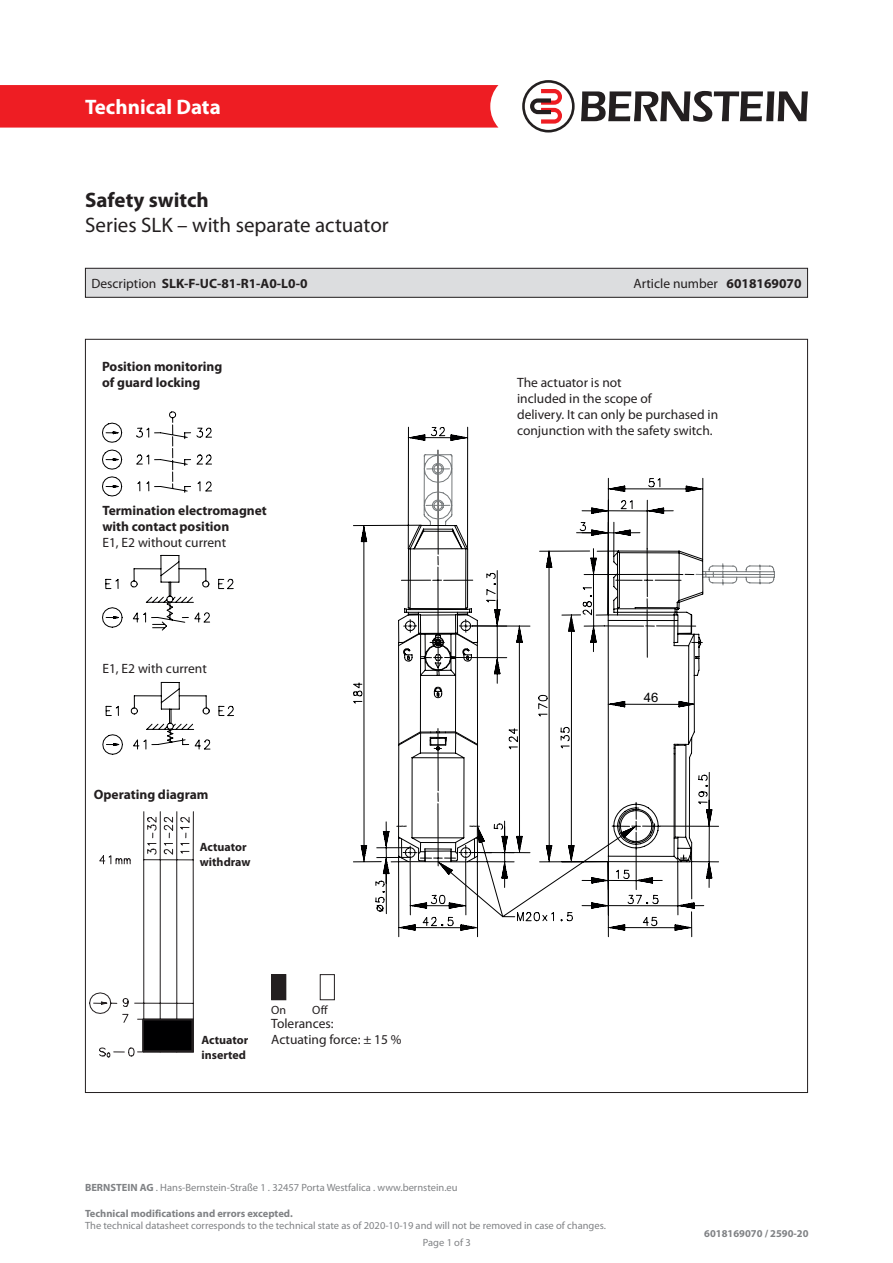
<style>
.page{position:relative;width:893px;height:1263px;background:#fff}
.page>*{position:absolute;margin:0;border:0;box-sizing:border-box;transform-origin:0 0}
.t1{font:21px "Myriad Pro";color:#231f20}
.t2{font:700 21px "Myriad Pro";color:#fff}
.t3{font:700 21px "Myriad Pro";color:#231f20}
.t4{font:13.5px/16.2px "Myriad Pro";color:#231f20}
.t5{font:700 13.5px "Myriad Pro";color:#231f20}
.t6{font:13.05px "Arial";color:#000001}
.t7{font:700 12px "Myriad Pro";color:#231f20}
.t8{font:12px "Myriad Pro";color:#231f20}
.t9{font:10.5px/16.8px "Myriad Pro";color:#808285}
.t10{font:700 10.5px "Myriad Pro";color:#808285}
.s1{font-weight:400}
.s2{font-weight:700}
</style>
<div class="page">
<div style="left:0;top:85px;width:498px;height:43px;background:#ee1d23"></div>
<svg style="left:581px;top:91px;width:227px;height:31px"></svg>
<svg style="left:522px;top:80px;width:53px;height:53px"></svg>
<div style="left:272px;top:975px;width:14px;height:25px;background:#231f20"></div>
<div style="left:271px;top:974px;width:15px;height:26px;border:1px solid #231f20"></div>
<div style="left:320px;top:974px;width:15px;height:26px;border:1px solid #231f20"></div>
<svg style="left:102px;top:411px;width:110px;height:85px"></svg>
<svg style="left:89px;top:811px;width:105px;height:246px"></svg>
<div style="left:143px;top:1020px;width:49px;height:31px;background:#000001"></div>
<div style="left:142px;top:1019px;width:51px;height:33px;border:2px solid #231f20"></div>
<div style="left:143px;top:1019px;width:50px;height:32px;border:1px solid #231f20"></div>
<svg style="left:102px;top:682px;width:132px;height:73px"></svg>
<svg style="left:102px;top:555px;width:132px;height:76px"></svg>
<svg style="left:353px;top:427px;width:366px;height:504px"></svg>
<svg style="left:375px;top:551px;width:334px;height:372px"></svg>
<svg style="left:423px;top:453px;width:352px;height:133px"></svg>
<svg style="left:397px;top:524px;width:307px;height:339px"></svg>
<svg style="left:397px;top:611px;width:306px;height:251px"></svg>
<svg style="left:397px;top:731px;width:82px;height:128px"></svg>
<svg style="left:605px;top:700px;width:94px;height:8px"></svg>
<div style="left:85px;top:268px;width:722px;height:29px;background:#dcdddf"></div>
<div style="left:85px;top:268px;width:723px;height:30px;border:1px solid #231f20"></div>
<h1 class="t2" style="left:85px;top:93px;width:137px">Technical Data</h1>
<p class="t3" style="left:85px;top:186px;width:125px">Safety switch</p>
<p class="t1" style="left:85px;top:212px;width:305px">Series SLK – with separate actuator</p>
<p class="t5" style="left:91px;top:274px;width:218px"><span class="s1">Description</span> SLK-F-UC-81-R1-A0-L0-0</p>
<p class="t4" style="left:633px;top:275px;width:170px">Article number <span class="s2">6018169070</span></p>
<p class="t5" style="left:102px;top:357px;width:122px">Position monitoring</p>
<p class="t5" style="left:102px;top:374px;width:100px">of guard locking</p>
<p class="t5" style="left:102px;top:502px;width:166px">Termination electromagnet</p>
<p class="t5" style="left:102px;top:518px;width:128px">with contact position</p>
<p class="t4" style="left:102px;top:534px;width:125px">E1, E2 without current</p>
<p class="t4" style="left:102px;top:660px;width:106px">E1, E2 with current</p>
<p class="t5" style="left:94px;top:786px;width:116px">Operating diagram</p>
<p class="t7" style="left:200px;top:839px;width:48px">Actuator</p>
<p class="t7" style="left:200px;top:854px;width:52px">withdraw</p>
<p class="t7" style="left:202px;top:1032px;width:48px">Actuator</p>
<p class="t7" style="left:202px;top:1047px;width:46px">inserted</p>
<p class="t8" style="left:271px;top:1002px;width:16px">On</p>
<p class="t8" style="left:312px;top:1002px;width:17px">Off</p>
<p class="t4" style="left:271px;top:1015px;width:64px">Tolerances:</p>
<p class="t4" style="left:271px;top:1031px;width:132px">Actuating force: ± 15 %</p>
<p class="t4" style="left:517px;top:374px;width:106px">The actuator is not</p>
<p class="t4" style="left:517px;top:390px;width:136px">included in the scope of</p>
<p class="t4" style="left:517px;top:406px;width:203px">delivery. It can only be purchased in conjunction with the safety switch.</p>
<p class="t6" style="left:644px;top:689px;width:16px">46</p>
<p class="t9" style="left:85px;top:1179px;width:374px"><span class="s2">BERNSTEIN AG</span> . Hans-Bernstein-Straße 1 . 32457 Porta Westfalica . www.bernstein.eu</p>
<p class="t10" style="left:85px;top:1206px;width:209px">Technical modifications and errors excepted.</p>
<p class="t9" style="left:423px;top:1217px;width:184px;text-indent:-338px">The technical datasheet corresponds to the technical state as of 2020-10-19 and will not be removed in case of changes.<br>Page 1 of 3</p>
<p class="t10" style="left:704px;top:1227px;width:106px">6018169070 / 2590-20</p>
</div>
